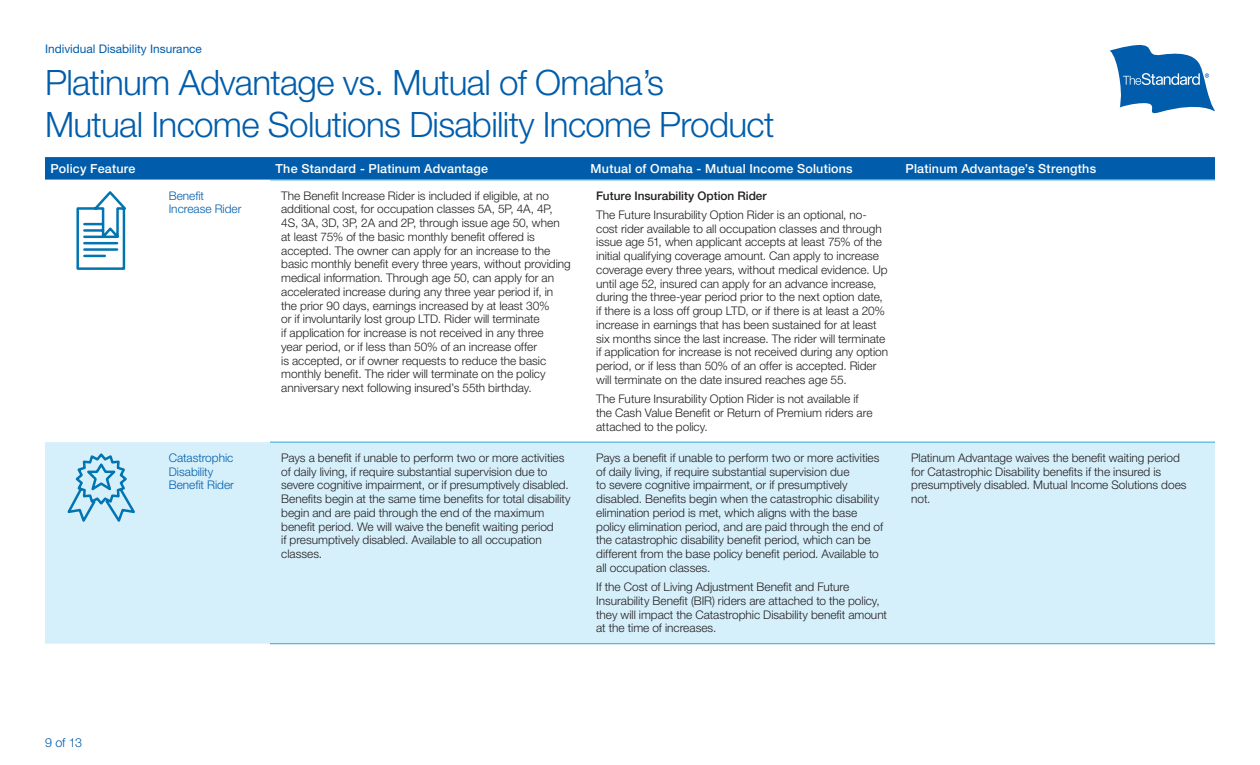
<style>
.page{position:relative;width:1260px;height:765px;background:#fff}
.page>*{position:absolute;margin:0;border:0;box-sizing:border-box;transform-origin:0 0}
.t1{font:300 35px/42px "Helvetica Neue LT Std";letter-spacing:-.02em;color:#015dab}
.t2{font:500 12.5px "Helvetica Neue LT Std";letter-spacing:.015em;color:#fff}
.t3{font:300 12.5px "Helvetica Neue LT Std";color:#015dab}
.TABLE_BODY{font:300 11.88px/13.8px "Helvetica Neue LT Std";color:#231f20}
.TABLE_BODY-2{font:300 11.88px/13.8px "Helvetica Neue LT Std";color:#015dab}
.t4{font:11.88px "Helvetica Neue LT Std";color:#015dab}
.TABLE_BODY-3{font:500 11.88px "Helvetica Neue LT Std";color:#231f20}
</style>
<div class="page">
<svg style="left:1110px;top:45px;width:105px;height:69px"></svg>
<svg style="left:45px;top:157px;width:1170px;height:23px;background:#0560ad"></svg>
<div style="left:45px;top:442px;width:1170px;height:202px;background:#d6f0fb"></div>
<hr style="left:270px;top:180px;width:315px;height:1px;background:#32a6de">
<hr style="left:585px;top:180px;width:315px;height:1px;background:#32a6de">
<hr style="left:900px;top:180px;width:315px;height:1px;background:#32a6de">
<hr style="left:270px;top:442px;width:315px;height:1px;background:#32a6de">
<hr style="left:585px;top:442px;width:315px;height:1px;background:#32a6de">
<hr style="left:900px;top:442px;width:315px;height:1px;background:#32a6de">
<hr style="left:270px;top:643px;width:315px;height:1px;background:#32a6de">
<hr style="left:585px;top:643px;width:315px;height:1px;background:#32a6de">
<hr style="left:900px;top:643px;width:315px;height:1px;background:#32a6de">
<svg style="left:76px;top:191px;width:50px;height:79px"></svg>
<svg style="left:64px;top:451px;width:75px;height:76px;background:#aed9ed"></svg>
<p class="t4" style="left:45px;top:42px;width:159px">Individual Disability Insurance</p>
<h1 class="t1" style="left:45px;top:61px;width:731px">Platinum Advantage vs. Mutual of Omaha’s<br>Mutual Income Solutions Disability Income Product</h1>
<p class="t2" style="left:51px;top:161px;width:86px">Policy Feature</p>
<p class="t2" style="left:276px;top:161px;width:214px">The Standard - Platinum Advantage</p>
<p class="t2" style="left:591px;top:161px;width:264px">Mutual of Omaha - Mutual Income Solutions</p>
<p class="t2" style="left:906px;top:161px;width:192px">Platinum Advantage’s Strengths</p>
<p class="t3" style="left:45px;top:735px;width:39px">9 of 13</p>
<p class="TABLE_BODY-2" style="left:169px;top:188px;width:74px">Benefit<br>Increase Rider</p>
<p class="TABLE_BODY" style="left:281px;top:188px;width:291px">The Benefit Increase Rider is included if eligible, at no additional cost, for occupation classes 5A, 5P, 4A, 4P, 4S, 3A, 3D, 3P, 2A and 2P, through issue age 50, when at least 75% of the basic monthly benefit offered is accepted. The owner can apply for an increase to the basic monthly benefit every three years, without providing medical information. Through age 50, can apply for an accelerated increase during any three year period if, in the prior 90 days, earnings increased by at least 30%<br>or if involuntarily lost group LTD. Rider will terminate<br>if application for increase is not received in any three<br>year period, or if less than 50% of an increase offer<br>is accepted, or if owner requests to reduce the basic monthly benefit. The rider will terminate on the policy anniversary next following insured’s 55th birthday.</p>
<p class="TABLE_BODY-3" style="left:596px;top:188px;width:172px">Future Insurability Option Rider</p>
<p class="TABLE_BODY" style="left:596px;top:208px;width:293px">The Future Insurability Option Rider is an optional, no&shy;cost rider available to all occupation classes and through issue age 51, when applicant accepts at least 75% of the initial qualifying coverage amount. Can apply to increase coverage every three years, without medical evidence. Up until age 52, insured can apply for an advance increase, during the three-year period prior to the next option date, if there is a loss off group LTD, or if there is at least a 20% increase in earnings that has been sustained for at least six months since the last increase. The rider will terminate if application for increase is not received during any option period, or if less than 50% of an offer is accepted. Rider will terminate on the date insured reaches age 55.</p>
<p class="TABLE_BODY" style="left:596px;top:392px;width:278px">The Future Insurability Option Rider is not available if the Cash Value Benefit or Return of Premium riders are attached to the policy.</p>
<p class="TABLE_BODY-2" style="left:169px;top:451px;width:67px">Catastrophic<br>Disability<br>Benefit Rider</p>
<p class="TABLE_BODY" style="left:281px;top:451px;width:291px">Pays a benefit if unable to perform two or more activities of daily living, if require substantial supervision due to severe cognitive impairment, or if presumptively disabled.<br>Benefits begin at the same time benefits for total disability begin and are paid through the end of the maximum benefit period. We will waive the benefit waiting period<br>if presumptively disabled. Available to all occupation classes.</p>
<p class="TABLE_BODY" style="left:596px;top:451px;width:288px">Pays a benefit if unable to perform two or more activities of daily living, if require substantial supervision due<br>to severe cognitive impairment, or if presumptively disabled. Benefits begin when the catastrophic disability elimination period is met, which aligns with the base policy elimination period, and are paid through the end of the catastrophic disability benefit period, which can be different from the base policy benefit period. Available to all occupation classes.</p>
<p class="TABLE_BODY" style="left:596px;top:580px;width:292px">If the Cost of Living Adjustment Benefit and Future Insurability Benefit (BIR) riders are attached to the policy, they will impact the Catastrophic Disability benefit amount at the time of increases.</p>
<p class="TABLE_BODY" style="left:911px;top:451px;width:277px">Platinum Advantage waives the benefit waiting period for Catastrophic Disability benefits if the insured is presumptively disabled. Mutual Income Solutions does not.</p>
</div>
